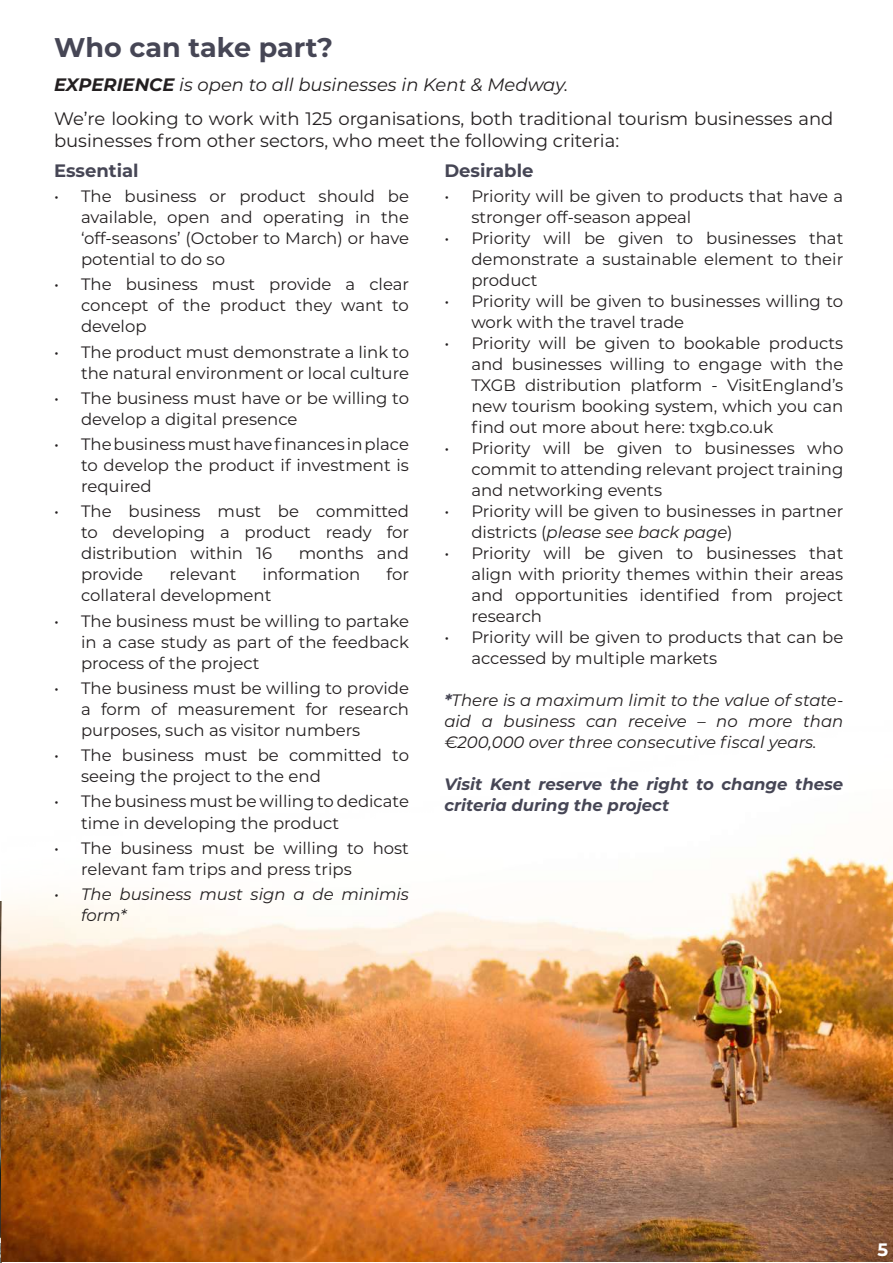
<style>
.page{position:relative;width:893px;height:1263px;background:#fff}
.page>*{position:absolute;margin:0;border:0;box-sizing:border-box;transform-origin:0 0}
.t1{font:700 27px "Montserrat";color:#464655}
.t2{font:18px/34.3px "Montserrat";color:#231f20}
.t3{font:700 18px "Montserrat";color:#464655}
.t4{font:700 18px "Montserrat";color:#fff}
.t5{font:16.5px/21px "Montserrat";color:#231f20;text-align:justify}
.t6{font:italic 16.5px/21px "Montserrat";color:#231f20;text-align:justify}
.t7{font:italic 700 16.5px/21px "Montserrat";color:#464655}
.s1{font-weight:700;font-style:italic}
.s2{font-style:italic}
.s3{font-weight:700;color:#464655}
</style>
<div class="page">
<img style="left:0;top:901px;width:1px;height:362px">
<img style="left:1px;top:847px;width:892px;height:415px">
<h1 class="t1" style="left:54px;top:28px;width:281px">Who can take part?</h1>
<p class="t2" style="left:54px;top:67px;width:781px"><span class="s1">EXPERIENCE</span> <span class="s2">is open to all businesses in Kent &amp; Medway.<br></span>We’re looking to work with 125 organisations, both traditional tourism businesses and</p>
<p class="t2" style="left:54px;top:123px;width:567px">businesses from other sectors, who meet the following criteria:</p>
<p class="t3" style="left:54px;top:158px;width:86px">Essential</p>
<p class="t5" style="left:81px;top:185px;width:330px;text-indent:-27px">• The business or product should be available, open and operating in the ‘off-seasons’ (October to March) or have potential to do so</p>
<p class="t5" style="left:81px;top:273px;width:330px;text-indent:-27px">• The business must provide a clear concept of the product they want to develop</p>
<p class="t5" style="left:54px;top:341px;width:357px;text-align:right">• The product must demonstrate a link to the natural environment or local culture</p>
<p class="t5" style="left:81px;top:387px;width:330px;text-indent:-27px">• The business must have or be willing to develop a digital presence</p>
<p class="t5" style="left:81px;top:433px;width:330px;text-indent:-27px">• The business must have finances in place to develop the product if investment is required</p>
<p class="t5" style="left:81px;top:500px;width:330px;text-indent:-27px">• The business must be committed to developing a product ready for distribution within 16</p>
<p class="t3" style="left:444px;top:158px;width:91px">Desirable</p>
<p class="t5" style="left:471px;top:185px;width:373px;text-indent:-27px">• Priority will be given to products that have a stronger off-season appeal</p>
<p class="t5" style="left:471px;top:227px;width:373px;text-indent:-27px">• Priority will be given to businesses that demonstrate a sustainable element to their product</p>
<p class="t5" style="left:471px;top:290px;width:373px;text-indent:-27px">• Priority will be given to businesses willing to work with the travel trade</p>
<p class="t5" style="left:471px;top:332px;width:373px;text-indent:-27px">• Priority will be given to bookable products and businesses willing to engage with the TXGB distribution platform - VisitEngland’s new tourism booking system, which you can find out more about here: txgb.co.uk</p>
<p class="t5" style="left:471px;top:437px;width:373px;text-indent:-27px">• Priority will be given to businesses who commit to attending relevant project training and networking events</p>
<p class="t5" style="left:471px;top:500px;width:373px;text-indent:-27px">• Priority will be given to businesses in partner districts (<span class="s2">please see back page</span>)</p>
<p class="t5" style="left:471px;top:542px;width:373px;text-indent:-27px">• Priority will be given to businesses that align with priority themes within their areas and opportunities identified from project research</p>
<p class="t5" style="left:471px;top:626px;width:373px;text-indent:-27px">• Priority will be given to products that can be accessed by multiple markets</p>
<p class="t6" style="left:444px;top:689px;width:400px"><span class="s3">*</span>There is a maximum limit to the value of state&shy;aid a business can receive – no more than €200,000 over three consecutive fiscal years.</p>
<p class="t7" style="left:444px;top:773px;width:400px">Visit Kent reserve the right to change these criteria during the project</p>
<p class="t5" style="left:299px;top:542px;width:112px">months and</p>
<p class="t5" style="left:81px;top:563px;width:64px">provide</p>
<p class="t5" style="left:169px;top:563px;width:68px">relevant</p>
<p class="t5" style="left:263px;top:563px;width:99px">information</p>
<p class="t5" style="left:387px;top:563px;width:24px">for</p>
<p class="t5" style="left:81px;top:584px;width:192px">collateral development</p>
<p class="t5" style="left:81px;top:610px;width:330px;text-indent:-27px">• The business must be willing to partake in a case study as part of the feedback process of the project</p>
<p class="t5" style="left:81px;top:677px;width:330px;text-indent:-27px">• The business must be willing to provide a form of measurement for research purposes, such as visitor numbers</p>
<p class="t5" style="left:81px;top:744px;width:330px;text-indent:-27px">• The business must be committed to seeing the project to the end</p>
<p class="t5" style="left:81px;top:790px;width:329px;text-indent:-27px">• The business must be willing to dedicate time in developing the product</p>
<p class="t5" style="left:81px;top:837px;width:329px;text-indent:-27px">• The business must be willing to host relevant fam trips and press trips</p>
<p class="t6" style="left:81px;top:883px;width:330px;text-indent:-27px">• The business must sign a de minimis form*</p>
<p class="t4" style="left:877px;top:1236px;width:12px">5</p>
</div>
